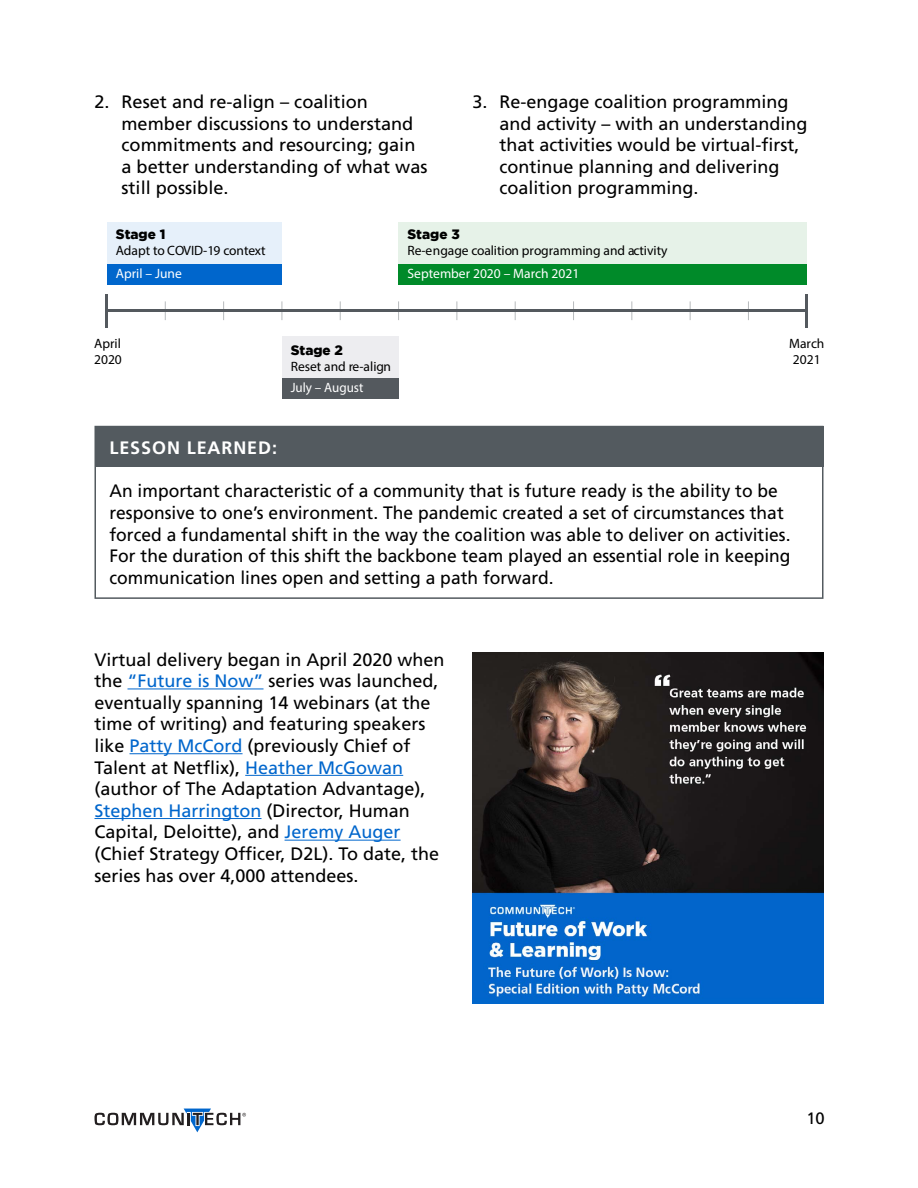
<style>
.page{position:relative;width:918px;height:1188px;background:#fff}
.page>*{position:absolute;margin:0;border:0;box-sizing:border-box;transform-origin:0 0}
.t1{font:18px/21.6px "Frutiger LT Std";color:#000}
.t2{font:700 18px "Frutiger LT Std";letter-spacing:.05em;color:#fff}
.t3{font:16.5px "Frutiger LT Std";color:#000}
.t4{font:13.5px/16.2px "Myriad Pro";color:#000}
.t5{font:13.5px "Myriad Pro";color:#fff}
.t6{font:900 13.5px "Gotham";color:#000}
.s1{color:#06c}
</style>
<div class="page">
<svg style="left:95px;top:1109px;width:151px;height:23px"></svg>
<div style="left:95px;top:426px;width:729px;height:40px;background:#535a5f"></div>
<div style="left:94px;top:426px;width:730px;height:173px;border:2px solid #535a5f"></div>
<img style="left:472px;top:652px;width:352px;height:351px">
<hr style="left:107px;top:310px;width:700px;height:2px;background:#54595e">
<hr style="left:106px;top:294px;width:2px;height:33px;background:#54595e">
<svg style="left:165px;top:301px;width:1px;height:19px"></svg>
<svg style="left:223px;top:301px;width:1px;height:19px"></svg>
<svg style="left:281px;top:301px;width:1px;height:19px"></svg>
<svg style="left:340px;top:301px;width:1px;height:19px"></svg>
<svg style="left:398px;top:301px;width:1px;height:19px"></svg>
<svg style="left:456px;top:301px;width:1px;height:19px"></svg>
<svg style="left:515px;top:301px;width:1px;height:19px"></svg>
<svg style="left:573px;top:301px;width:1px;height:19px"></svg>
<svg style="left:631px;top:301px;width:1px;height:19px"></svg>
<svg style="left:690px;top:301px;width:1px;height:19px"></svg>
<svg style="left:748px;top:301px;width:1px;height:19px"></svg>
<hr style="left:806px;top:294px;width:2px;height:33px;background:#54595e">
<div style="left:107px;top:222px;width:175px;height:63px;background:#e6f0fa"></div>
<div style="left:282px;top:337px;width:117px;height:62px;background:#ededf0"></div>
<div style="left:399px;top:222px;width:408px;height:63px;background:#e6f2e8"></div>
<div style="left:107px;top:264px;width:175px;height:21px;background:#06c"></div>
<div style="left:282px;top:378px;width:117px;height:21px;background:#54595e"></div>
<div style="left:399px;top:264px;width:408px;height:21px;background:#008a29"></div>
<hr style="left:128px;top:688px;width:136px;height:1px;background:#06c">
<hr style="left:130px;top:753px;width:113px;height:1px;background:#06c">
<hr style="left:245px;top:775px;width:158px;height:1px;background:#06c">
<hr style="left:94px;top:818px;width:168px;height:1px;background:#06c">
<hr style="left:285px;top:840px;width:116px;height:1px;background:#06c">
<p class="t1" style="left:121px;top:91px;width:308px;text-indent:-27px">2. Reset and re-align – coalition member discussions to understand commitments and resourcing; gain a better understanding of what was still possible.</p>
<p class="t1" style="left:500px;top:91px;width:310px;text-indent:-27px">3. Re-engage coalition programming and activity – with an understanding that activities would be virtual-first, continue planning and delivering coalition programming.</p>
<p class="t6" style="left:116px;top:227px;width:51px">Stage 1</p>
<p class="t4" style="left:116px;top:242px;width:151px">Adapt to COVID-19 context</p>
<p class="t5" style="left:116px;top:266px;width:67px">April – June</p>
<p class="t6" style="left:408px;top:227px;width:54px">Stage 3</p>
<p class="t4" style="left:408px;top:242px;width:262px">Re-engage coalition programming and activity</p>
<p class="t5" style="left:408px;top:266px;width:173px">September 2020 – March 2021</p>
<p class="t4" style="left:94px;top:335px;width:29px">April<br>2020</p>
<p class="t4" style="left:789px;top:335px;width:37px">March<br>2021</p>
<p class="t6" style="left:291px;top:343px;width:54px">Stage 2</p>
<p class="t4" style="left:291px;top:358px;width:102px">Reset and re-align</p>
<p class="t5" style="left:291px;top:379px;width:74px">July – August</p>
<p class="t2" style="left:110px;top:437px;width:169px">LESSON LEARNED:</p>
<p class="t1" style="left:110px;top:481px;width:683px">An important characteristic of a community that is future ready is the ability to be responsive to one’s environment. The pandemic created a set of circumstances that forced a fundamental shift in the way the coalition was able to deliver on activities.<br>For the duration of this shift the backbone team played an essential role in keeping communication lines open and setting a path forward.</p>
<p class="t1" style="left:94px;top:649px;width:352px">Virtual delivery began in April 2020 when the <span class="s1">“Future is Now”</span> series was launched, eventually spanning 14 webinars (at the time of writing) and featuring speakers like <span class="s1">Patty McCord</span> (previously Chief of Talent at Netflix), <span class="s1">Heather McGowan </span>(author of The Adaptation Advantage), <span class="s1">Stephen Harrington</span> (Director, Human Capital, Deloitte), and <span class="s1">Jeremy Auger </span>(Chief Strategy Officer, D2L). To date, the series has over 4,000 attendees.</p>
<p class="t3" style="left:806px;top:1108px;width:20px">10</p>
</div>
